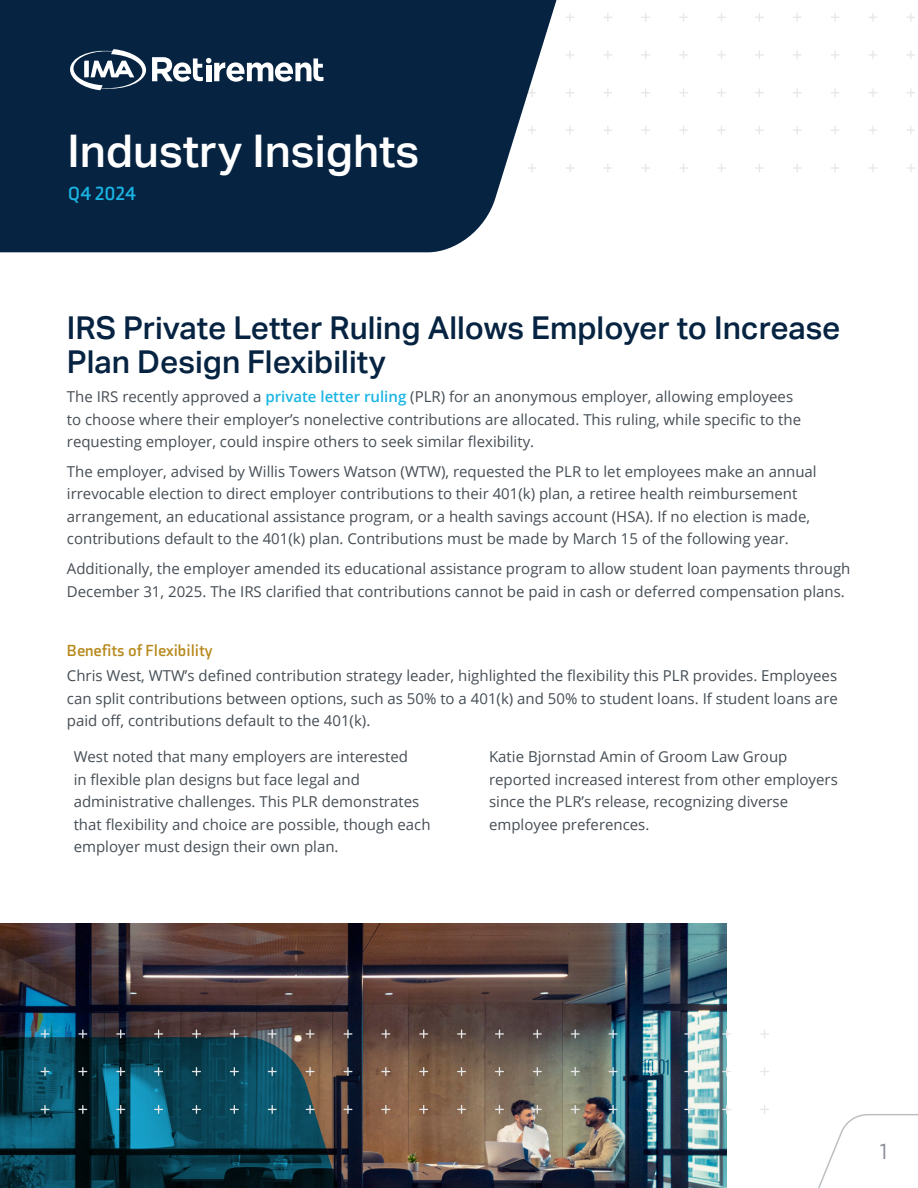
<style>
.page{position:relative;width:918px;height:1188px;background:#fff}
.page>*{position:absolute;margin:0;border:0;box-sizing:border-box;transform-origin:0 0}
.t1{font:500 45px "Aktiv Grotesk";color:#fff}
.Heading{font:500 31.5px/34.5px "Aktiv Grotesk";color:#062341}
.t2{font:22.5px "Axia";color:#8b8e97}
.Edition{font:700 19.5px "Axia";letter-spacing:.02em;color:#1ab5e4}
.Heading-2{font:700 16.5px "Axia";color:#b7891c}
.Heading-3{font:15px/22.5px "Open Sans";color:#454d54}
.Bullets_-_Level_One{font:15px/22.5px "Open Sans";color:#454d54}
.s1{font-weight:600;color:#1ab5e4}
</style>
<div class="page">
<svg style="left:566px;top:13px;width:8px;height:8px"></svg>
<svg style="left:603px;top:13px;width:9px;height:9px"></svg>
<svg style="left:641px;top:13px;width:9px;height:9px"></svg>
<svg style="left:679px;top:13px;width:9px;height:9px"></svg>
<svg style="left:717px;top:13px;width:9px;height:9px"></svg>
<svg style="left:755px;top:13px;width:9px;height:9px"></svg>
<svg style="left:793px;top:13px;width:9px;height:9px"></svg>
<svg style="left:831px;top:13px;width:9px;height:9px"></svg>
<svg style="left:869px;top:13px;width:8px;height:8px"></svg>
<svg style="left:906px;top:13px;width:9px;height:9px"></svg>
<svg style="left:566px;top:51px;width:8px;height:8px"></svg>
<svg style="left:603px;top:50px;width:9px;height:9px"></svg>
<svg style="left:641px;top:50px;width:9px;height:9px"></svg>
<svg style="left:679px;top:50px;width:9px;height:9px"></svg>
<svg style="left:717px;top:50px;width:9px;height:9px"></svg>
<svg style="left:755px;top:50px;width:9px;height:9px"></svg>
<svg style="left:793px;top:50px;width:9px;height:9px"></svg>
<svg style="left:831px;top:51px;width:8px;height:8px"></svg>
<svg style="left:869px;top:51px;width:8px;height:8px"></svg>
<svg style="left:906px;top:50px;width:9px;height:9px"></svg>
<svg style="left:566px;top:88px;width:8px;height:9px"></svg>
<svg style="left:603px;top:88px;width:9px;height:9px"></svg>
<svg style="left:641px;top:88px;width:9px;height:9px"></svg>
<svg style="left:679px;top:88px;width:9px;height:9px"></svg>
<svg style="left:717px;top:88px;width:9px;height:9px"></svg>
<svg style="left:755px;top:88px;width:9px;height:9px"></svg>
<svg style="left:793px;top:88px;width:9px;height:9px"></svg>
<svg style="left:831px;top:88px;width:9px;height:9px"></svg>
<svg style="left:869px;top:89px;width:8px;height:8px"></svg>
<svg style="left:906px;top:88px;width:9px;height:9px"></svg>
<svg style="left:566px;top:126px;width:8px;height:8px"></svg>
<svg style="left:603px;top:126px;width:9px;height:9px"></svg>
<svg style="left:641px;top:126px;width:9px;height:9px"></svg>
<svg style="left:679px;top:126px;width:9px;height:9px"></svg>
<svg style="left:717px;top:126px;width:9px;height:9px"></svg>
<svg style="left:755px;top:126px;width:9px;height:9px"></svg>
<svg style="left:793px;top:126px;width:9px;height:9px"></svg>
<svg style="left:831px;top:126px;width:8px;height:8px"></svg>
<svg style="left:869px;top:126px;width:8px;height:8px"></svg>
<svg style="left:906px;top:126px;width:9px;height:8px"></svg>
<svg style="left:566px;top:164px;width:8px;height:8px"></svg>
<svg style="left:604px;top:164px;width:8px;height:8px"></svg>
<svg style="left:641px;top:164px;width:9px;height:8px"></svg>
<svg style="left:679px;top:164px;width:9px;height:8px"></svg>
<svg style="left:717px;top:164px;width:9px;height:8px"></svg>
<svg style="left:755px;top:164px;width:9px;height:8px"></svg>
<svg style="left:793px;top:164px;width:8px;height:8px"></svg>
<svg style="left:831px;top:164px;width:8px;height:8px"></svg>
<svg style="left:869px;top:164px;width:8px;height:8px"></svg>
<svg style="left:907px;top:164px;width:8px;height:8px"></svg>
<svg style="left:0;top:0;width:557px;height:252px;background:#193450"></svg>
<svg style="left:70px;top:48px;width:76px;height:43px"></svg>
<svg style="left:152px;top:57px;width:171px;height:25px"></svg>
<svg style="left:818px;top:1114px;width:100px;height:74px"></svg>
<img style="left:0;top:923px;width:727px;height:265px">
<svg style="left:0;top:1037px;width:365px;height:151px;background:#134150"></svg>
<svg style="left:760px;top:1029px;width:9px;height:9px"></svg>
<svg style="left:722px;top:1029px;width:9px;height:9px"></svg>
<svg style="left:684px;top:1029px;width:9px;height:9px"></svg>
<svg style="left:646px;top:1029px;width:9px;height:9px"></svg>
<svg style="left:609px;top:1029px;width:9px;height:9px"></svg>
<svg style="left:571px;top:1029px;width:9px;height:9px"></svg>
<svg style="left:533px;top:1029px;width:9px;height:9px"></svg>
<svg style="left:495px;top:1029px;width:9px;height:9px"></svg>
<svg style="left:457px;top:1029px;width:9px;height:9px"></svg>
<svg style="left:419px;top:1029px;width:9px;height:9px"></svg>
<svg style="left:381px;top:1029px;width:9px;height:9px"></svg>
<svg style="left:343px;top:1029px;width:9px;height:9px"></svg>
<svg style="left:306px;top:1029px;width:9px;height:9px"></svg>
<svg style="left:268px;top:1029px;width:9px;height:9px"></svg>
<svg style="left:230px;top:1029px;width:9px;height:9px"></svg>
<svg style="left:192px;top:1029px;width:9px;height:9px"></svg>
<svg style="left:154px;top:1029px;width:9px;height:9px"></svg>
<svg style="left:116px;top:1029px;width:9px;height:9px"></svg>
<svg style="left:78px;top:1029px;width:9px;height:9px"></svg>
<svg style="left:40px;top:1029px;width:9px;height:9px"></svg>
<svg style="left:760px;top:1067px;width:9px;height:9px"></svg>
<svg style="left:722px;top:1067px;width:9px;height:9px"></svg>
<svg style="left:684px;top:1067px;width:9px;height:9px"></svg>
<svg style="left:646px;top:1067px;width:9px;height:9px"></svg>
<svg style="left:609px;top:1067px;width:9px;height:9px"></svg>
<svg style="left:571px;top:1067px;width:9px;height:9px"></svg>
<svg style="left:533px;top:1067px;width:9px;height:9px"></svg>
<svg style="left:495px;top:1067px;width:9px;height:9px"></svg>
<svg style="left:457px;top:1067px;width:9px;height:9px"></svg>
<svg style="left:419px;top:1067px;width:9px;height:9px"></svg>
<svg style="left:381px;top:1067px;width:9px;height:9px"></svg>
<svg style="left:343px;top:1067px;width:9px;height:9px"></svg>
<svg style="left:306px;top:1067px;width:9px;height:9px"></svg>
<svg style="left:268px;top:1067px;width:9px;height:9px"></svg>
<svg style="left:230px;top:1067px;width:9px;height:9px"></svg>
<svg style="left:192px;top:1067px;width:9px;height:9px"></svg>
<svg style="left:154px;top:1067px;width:9px;height:9px"></svg>
<svg style="left:116px;top:1067px;width:9px;height:9px"></svg>
<svg style="left:78px;top:1067px;width:9px;height:9px"></svg>
<svg style="left:40px;top:1067px;width:9px;height:9px"></svg>
<svg style="left:760px;top:1105px;width:9px;height:9px"></svg>
<svg style="left:722px;top:1105px;width:9px;height:9px"></svg>
<svg style="left:684px;top:1105px;width:9px;height:9px"></svg>
<svg style="left:646px;top:1105px;width:9px;height:9px"></svg>
<svg style="left:609px;top:1105px;width:9px;height:9px"></svg>
<svg style="left:571px;top:1105px;width:9px;height:9px"></svg>
<svg style="left:533px;top:1105px;width:9px;height:9px"></svg>
<svg style="left:495px;top:1105px;width:9px;height:9px"></svg>
<svg style="left:457px;top:1105px;width:9px;height:9px"></svg>
<svg style="left:419px;top:1105px;width:9px;height:9px"></svg>
<svg style="left:381px;top:1105px;width:9px;height:9px"></svg>
<svg style="left:343px;top:1105px;width:9px;height:9px"></svg>
<svg style="left:306px;top:1105px;width:9px;height:9px"></svg>
<svg style="left:268px;top:1105px;width:9px;height:9px"></svg>
<svg style="left:230px;top:1105px;width:9px;height:9px"></svg>
<svg style="left:192px;top:1105px;width:9px;height:9px"></svg>
<svg style="left:154px;top:1105px;width:9px;height:9px"></svg>
<svg style="left:116px;top:1105px;width:9px;height:9px"></svg>
<svg style="left:78px;top:1105px;width:9px;height:9px"></svg>
<svg style="left:40px;top:1105px;width:9px;height:9px"></svg>
<p class="t1" style="left:68px;top:125px;width:353px">Industry Insights</p>
<p class="Edition" style="left:68px;top:181px;width:69px">Q4 2024</p>
<p class="Heading" style="left:67px;top:310px;width:775px">IRS Private Letter Ruling Allows Employer to Increase<br>Plan Design Flexibility</p>
<p class="Heading-3" style="left:67px;top:385px;width:736px">The IRS recently approved a <span class="s1">private letter ruling</span> (PLR) for an anonymous employer, allowing employees to choose where their employer’s nonelective contributions are allocated. This ruling, while specific to the requesting employer, could inspire others to seek similar flexibility.</p>
<p class="Heading-3" style="left:67px;top:459px;width:751px">The employer, advised by Willis Towers Watson (WTW), requested the PLR to let employees make an annual irrevocable election to direct employer contributions to their 401(k) plan, a retiree health reimbursement arrangement, an educational assistance program, or a health savings account (HSA). If no election is made, contributions default to the 401(k) plan. Contributions must be made by March 15 of the following year.</p>
<p class="Heading-3" style="left:67px;top:557px;width:785px">Additionally, the employer amended its educational assistance program to allow student loan payments through<br>December 31, 2025. The IRS clarified that contributions cannot be paid in cash or deferred compensation plans.</p>
<p class="Heading-2" style="left:67px;top:640px;width:147px">Benefits of Flexibility</p>
<p class="Heading-3" style="left:67px;top:664px;width:772px;text-align:justify">Chris West, WTW’s defined contribution strategy leader, highlighted the flexibility this PLR provides. Employees can split contributions between options, such as 50% to a 401(k) and 50% to student loans. If student loans are paid off, contributions default to the 401(k).</p>
<p class="Bullets_-_Level_One" style="left:74px;top:745px;width:358px">West noted that many employers are interested<br>in flexible plan designs but face legal and administrative challenges. This PLR demonstrates that flexibility and choice are possible, though each employer must design their own plan.</p>
<p class="Bullets_-_Level_One" style="left:489px;top:745px;width:350px">Katie Bjornstad Amin of Groom Law Group reported increased interest from other employers since the PLR’s release, recognizing diverse employee preferences.</p>
<h3 class="t2" style="left:880px;top:1138px;width:9px">1</h3>
</div>
